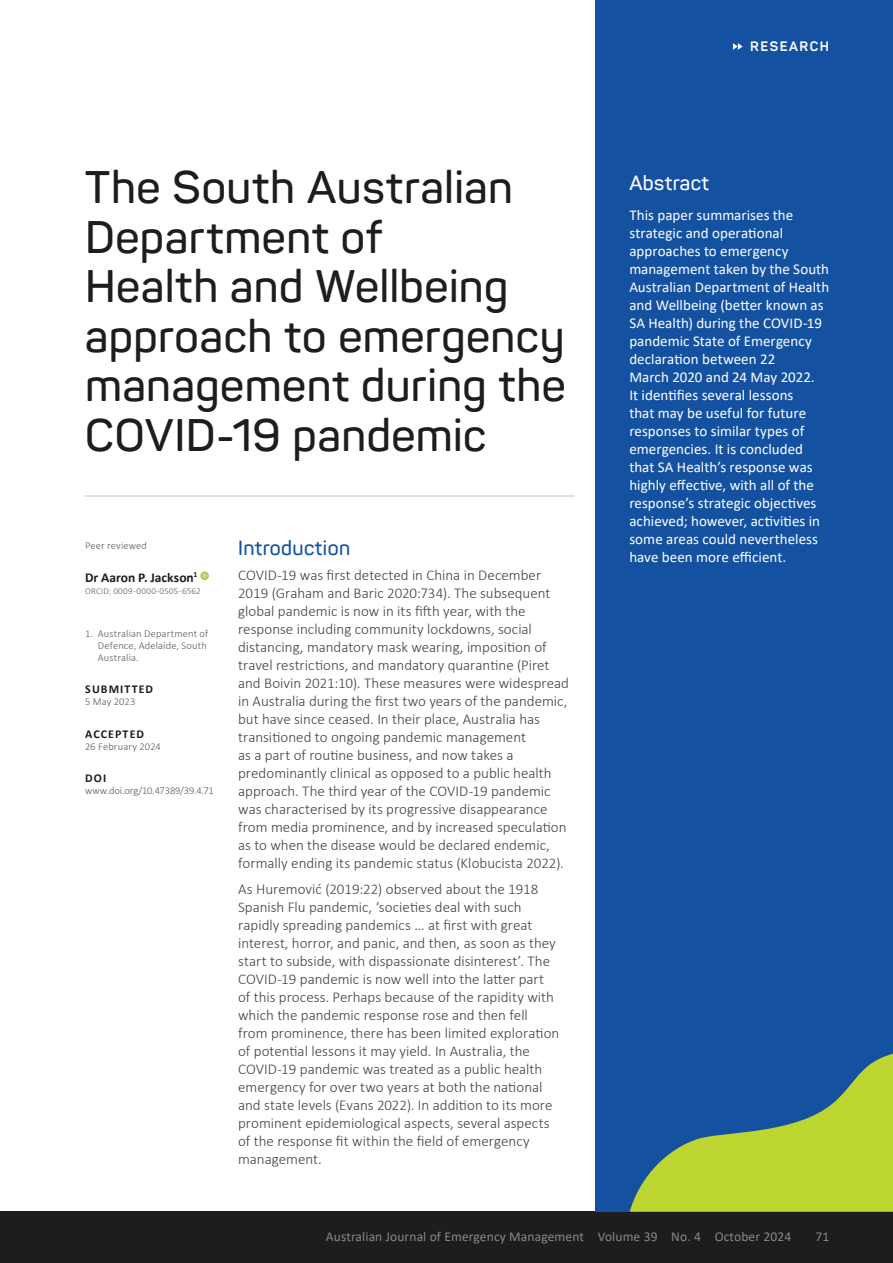
<style>
.page{position:relative;width:893px;height:1263px;background:#fff}
.page>*{position:absolute;margin:0;border:0;box-sizing:border-box;transform-origin:0 0}
.t1{font:600 45px/49.5px "Panton";letter-spacing:.01em;color:#1d1d1f}
.t2{font:600 20.25px "Panton";letter-spacing:.02em;color:#1452a1}
.t3{font:600 20.25px "Panton";letter-spacing:.02em;color:#fff}
.t4{font:300 15px/18px "Calibri";color:#414042}
.t5{font:15px/18px "Calibri";color:#fff}
.t6{font:13.5px "Calibri";letter-spacing:.01em;color:#868788}
.t7{font:700 13.5px "Calibri";color:#1d1d1f}
.t8{font:700 13.5px "Panton";letter-spacing:.11em;color:#fff}
.t9{font:700 12px "Calibri";letter-spacing:.09em;color:#1d1d1f}
.t10{font:300 10.5px/12px "Calibri";letter-spacing:.015em;color:#58595b}
.t11{font:300 10.5px "Calibri";letter-spacing:-.01em;color:#58595b}
.t12{font:300 9px "Calibri";letter-spacing:.025em;color:#58595b}
</style>
<div class="page">
<div style="left:596px;top:0;width:297px;height:81px;background:#1452a1"></div>
<svg style="left:733px;top:43px;width:10px;height:7px"></svg>
<div style="left:0;top:1212px;width:893px;height:51px;background:#1d1d1f"></div>
<div style="left:596px;top:81px;width:297px;height:1131px;background:#1452a1"></div>
<svg style="left:630px;top:1053px;width:263px;height:159px"></svg>
<hr style="left:85px;top:495px;width:489px;height:2px;background:#d2d8d6">
<svg style="left:200px;top:571px;width:9px;height:9px"></svg>
<svg style="left:203px;top:573px;width:4px;height:5px"></svg>
<h1 class="t1" style="left:85px;top:162px;width:482px">The South Australian<br>Department of<br>Health and Wellbeing approach to emergency management during the<br>COVID-19 pandemic</h1>
<p class="t10" style="left:85px;top:539px;width:64px">Peer reviewed</p>
<p class="t7" style="left:85px;top:567px;width:114px">Dr Aaron P. Jackson<sup>1</sup></p>
<p class="t12" style="left:85px;top:585px;width:117px">ORCID: 0009-0000-0505-6562</p>
<p class="t10" style="left:98px;top:627px;width:112px;text-indent:-13px">1. Australian Department of<br>Defence, Adelaide, South<br>Australia.</p>
<p class="t9" style="left:85px;top:681px;width:69px">SUBMITTED</p>
<p class="t10" style="left:85px;top:696px;width:52px">5 May 2023</p>
<p class="t9" style="left:85px;top:725px;width:60px">ACCEPTED</p>
<p class="t10" style="left:85px;top:740px;width:77px">26 February 2024</p>
<p class="t9" style="left:85px;top:770px;width:23px">DOI</p>
<p class="t11" style="left:85px;top:784px;width:130px">www.doi.org/10.47389/39.4.71</p>
<h2 class="t2" style="left:238px;top:535px;width:114px">Introduction</h2>
<p class="t4" style="left:238px;top:566px;width:332px">COVID-19 was first detected in China in December 2019 (Graham and Baric 2020:734). The subsequent global pandemic is now in its fifth year, with the response including community lockdowns, social distancing, mandatory mask wearing, imposition of travel restrictions, and mandatory quarantine (Piret and Boivin 2021:10). These measures were widespread in Australia during the first two years of the pandemic, but have since ceased. In their place, Australia has transitioned to ongoing pandemic management<br>as a part of routine business, and now takes a predominantly clinical as opposed to a public health approach. The third year of the COVID-19 pandemic was characterised by its progressive disappearance from media prominence, and by increased speculation as to when the disease would be declared endemic, formally ending its pandemic status (Klobucista 2022).</p>
<p class="t4" style="left:238px;top:879px;width:323px">As Huremović (2019:22) observed about the 1918<br>Spanish Flu pandemic, ‘societies deal with such rapidly spreading pandemics … at first with great interest, horror, and panic, and then, as soon as they start to subside, with dispassionate disinterest’. The COVID-19 pandemic is now well into the latter part of this process. Perhaps because of the rapidity with which the pandemic response rose and then fell from prominence, there has been limited exploration of potential lessons it may yield. In Australia, the COVID-19 pandemic was treated as a public health emergency for over two years at both the national and state levels (Evans 2022). In addition to its more prominent epidemiological aspects, several aspects of the response fit within the field of emergency management.</p>
<p class="t8" style="left:750px;top:38px;width:80px">RESEARCH</p>
<h2 class="t3" style="left:629px;top:170px;width:81px">Abstract</h2>
<p class="t5" style="left:629px;top:206px;width:201px">This paper summarises the strategic and operational approaches to emergency management taken by the South<br>Australian Department of Health and Wellbeing (better known as<br>SA Health) during the COVID-19 pandemic State of Emergency declaration between 22<br>March 2020 and 24 May 2022.<br>It identifies several lessons<br>that may be useful for future responses to similar types of emergencies. It is concluded that SA Health’s response was highly effective, with all of the response’s strategic objectives achieved; however, activities in some areas could nevertheless have been more efficient.</p>
<p class="t6" style="left:326px;top:1227px;width:467px">Australian Journal of Emergency Management Volume 39 No. 4 October 2024</p>
<p class="t6" style="left:815px;top:1227px;width:15px">71</p>
</div>
